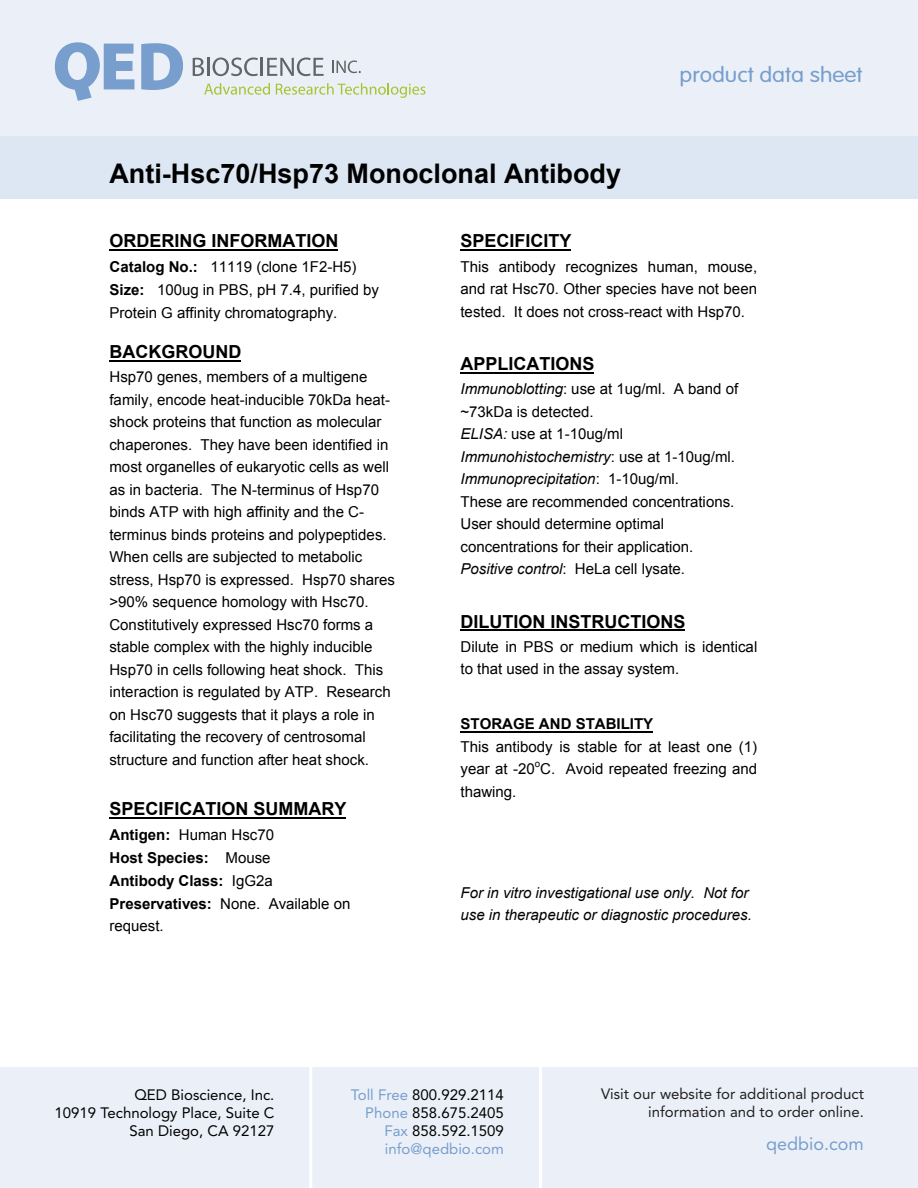
<style>
.page{position:relative;width:918px;height:1188px;background:#fff}
.page>*{position:absolute;margin:0;border:0;box-sizing:border-box;transform-origin:0 0}
.t1{font:700 27px "Arial";color:#000}
.t2{font:300 21px "VAG Rounded Std";color:#779ecd;scale:1.1 1}
.t3{font:700 18px "Arial";color:#000}
.t4{font:18px "Avenir LT Std";color:#779ecd}
.t5{font:15px/22.5px "Arial";color:#000}
.t6{font:15px/18px "Avenir LT Std";color:#000;text-align:right}
.t7{font:700 15px/22.8px "Arial";color:#000}
.t8{font:italic 15px/22.4px "Arial";color:#000}
.t9{font:15px/18px "Avenir LT Std";color:#231f20;text-align:right}
.t10{font:9.75px "Arial";color:#000}
.s1{font-weight:700}
.s2{font-weight:400}
.s3{font-style:italic}
.s4{color:#779ecd}
</style>
<div class="page">
<div style="left:0;top:0;width:918px;height:138px;background:#ebf0f8"></div>
<div style="left:0;top:136px;width:918px;height:62px;background:#dde7f3"></div>
<div style="left:0;top:1068px;width:918px;height:120px;background:#ebf0f8"></div>
<hr style="left:309px;top:1062px;width:3px;height:126px;background:#fff">
<hr style="left:539px;top:1057px;width:3px;height:131px;background:#fff">
<svg style="left:55px;top:42px;width:79px;height:59px"></svg>
<svg style="left:141px;top:43px;width:42px;height:47px"></svg>
<svg style="left:193px;top:58px;width:11px;height:18px"></svg>
<hr style="left:207px;top:58px;width:3px;height:18px;background:#636468">
<svg style="left:213px;top:58px;width:111px;height:18px"></svg>
<svg style="left:204px;top:83px;width:66px;height:12px"></svg>
<svg style="left:276px;top:83px;width:150px;height:15px"></svg>
<svg style="left:332px;top:61px;width:29px;height:12px"></svg>
<hr style="left:110px;top:249px;width:228px;height:2px;background:#000">
<hr style="left:110px;top:360px;width:131px;height:2px;background:#000">
<hr style="left:110px;top:817px;width:236px;height:2px;background:#000">
<hr style="left:460px;top:249px;width:111px;height:2px;background:#000">
<hr style="left:460px;top:372px;width:134px;height:2px;background:#000">
<hr style="left:460px;top:629px;width:225px;height:2px;background:#000">
<hr style="left:460px;top:731px;width:193px;height:1px;background:#000">
<h1 class="t1" style="left:110px;top:156px;width:513px">Anti-Hsc70/Hsp73 Monoclonal Antibody</h1>
<h2 class="t2" style="left:680px;top:63px;width:168px">product data sheet</h2>
<p class="t3" style="left:110px;top:229px;width:231px">ORDERING INFORMATION</p>
<p class="t5" style="left:110px;top:255px;width:271px"><span class="s1">Catalog No.:</span> 11119 (clone 1F2-H5)<br><span class="s1">Size:</span> 100ug in PBS, pH 7.4, purified by<br>Protein G affinity chromatography.</p>
<p class="t3" style="left:110px;top:340px;width:133px">BACKGROUND</p>
<p class="t5" style="left:109px;top:366px;width:287px">Hsp70 genes, members of a multigene family, encode heat-inducible 70kDa heat&shy;shock proteins that function as molecular chaperones. They have been identified in most organelles of eukaryotic cells as well as in bacteria. The N-terminus of Hsp70 binds ATP with high affinity and the C&shy;terminus binds proteins and polypeptides.<br>When cells are subjected to metabolic stress, Hsp70 is expressed. Hsp70 shares &gt;90% sequence homology with Hsc70.<br>Constitutively expressed Hsc70 forms a stable complex with the highly inducible Hsp70 in cells following heat shock. This interaction is regulated by ATP. Research on Hsc70 suggests that it plays a role in facilitating the recovery of centrosomal structure and function after heat shock.</p>
<p class="t3" style="left:110px;top:797px;width:239px">SPECIFICATION SUMMARY</p>
<p class="t7" style="left:109px;top:824px;width:243px">Antigen: <span class="s2">Human Hsc70<br></span>Host Species: <span class="s2">Mouse<br></span>Antibody Class: <span class="s2">IgG2a<br></span>Preservatives: <span class="s2">None. Available on request.</span></p>
<p class="t3" style="left:460px;top:229px;width:113px">SPECIFICITY</p>
<p class="t5" style="left:460px;top:255px;width:298px;text-align:justify">This antibody recognizes human, mouse, and rat Hsc70. Other species have not been tested. It does not cross-react with Hsp70.</p>
<p class="t3" style="left:460px;top:352px;width:136px">APPLICATIONS</p>
<p class="t5" style="left:460px;top:378px;width:279px"><span class="s3">Immunoblotting</span>: use at 1ug/ml. A band of ~73kDa is detected.<br><span class="s3">ELISA:</span> use at 1-10ug/ml <span class="s3">Immunohistochemistry</span>: use at 1-10ug/ml.<br><span class="s3">Immunoprecipitation</span>: 1-10ug/ml.<br>These are recommended concentrations.<br>User should determine optimal concentrations for their application.<br><span class="s3">Positive control</span>: HeLa cell lysate.</p>
<p class="t3" style="left:460px;top:609px;width:227px">DILUTION INSTRUCTIONS</p>
<p class="t5" style="left:460px;top:635px;width:298px">Dilute in PBS or medium which is identical to that used in the assay system.</p>
<p class="t7" style="left:460px;top:713px;width:194px">STORAGE AND STABILITY</p>
<p class="t5" style="left:460px;top:735px;width:298px">This antibody is stable for at least one (1) year at -20 C. Avoid repeated freezing and</p>
<p class="t10" style="left:535px;top:757px;width:7px">o</p>
<p class="t5" style="left:461px;top:780px;width:57px">thawing.</p>
<p class="t8" style="left:461px;top:882px;width:293px">For in vitro investigational use only. Not for use in therapeutic or diagnostic procedures.</p>
<p class="t6" style="left:55px;top:1086px;width:221px">QED Bioscience, Inc.<br>10919 Technology Place, Suite C<br>San Diego, CA 92127</p>
<p class="t9" style="left:601px;top:1085px;width:264px">Visit our website for additional product information and to order online.</p>
<p class="t4" style="left:766px;top:1134px;width:99px">qedbio.com</p>
<p class="t6" style="left:351px;top:1086px;width:155px"><span class="s4">Toll Free</span> 800.929.2114<br><span class="s4">Phone</span> 858.675.2405<br><span class="s4">Fax</span> 858.592.1509 <span class="s4">info@qedbio.com</span></p>
</div>
